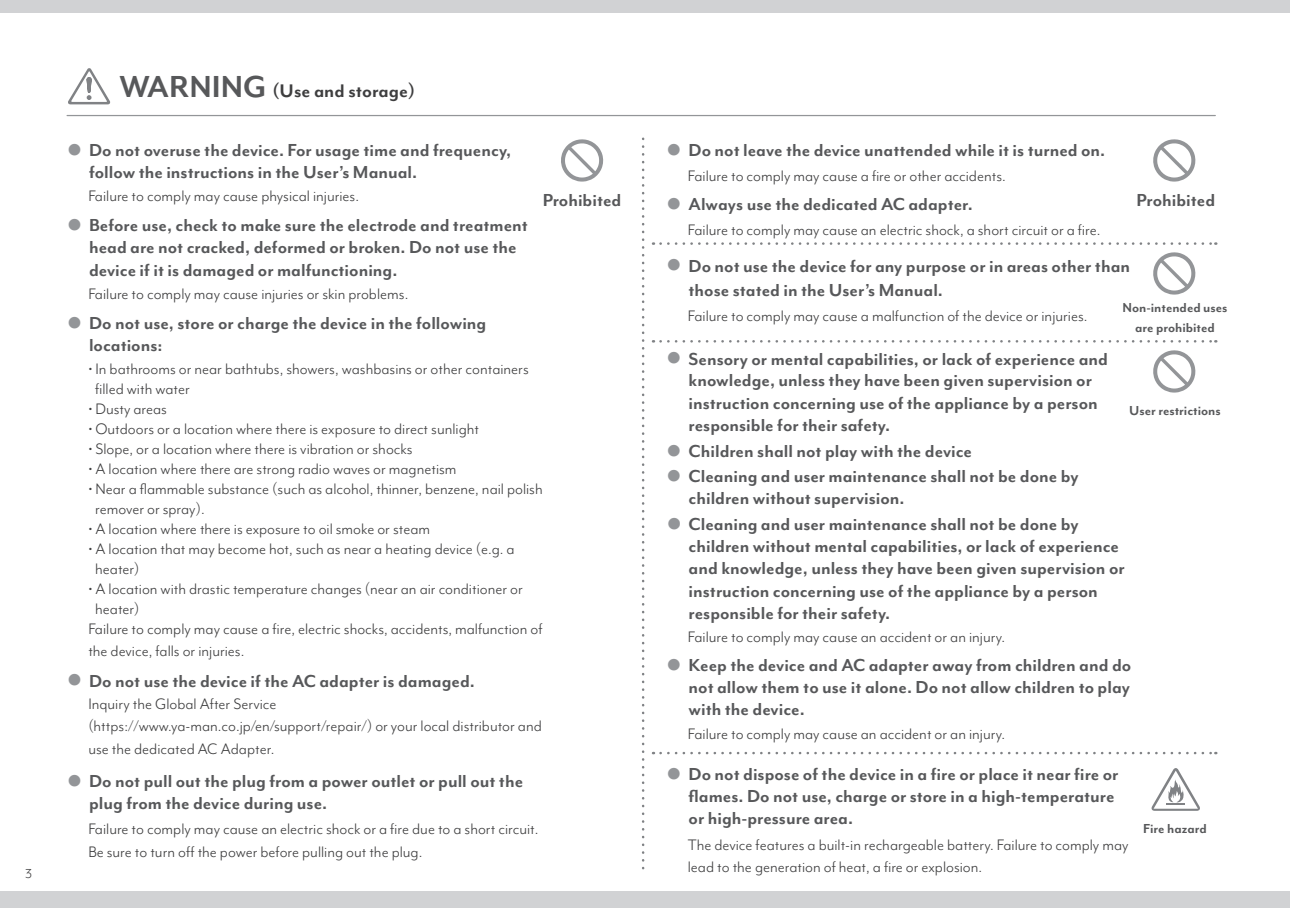
<style>
.page{position:relative;width:1290px;height:908px;background:#fff}
.page>*{position:absolute;margin:0;border:0;box-sizing:border-box;transform-origin:0 0}
.t1{font:700 21px "Mr Eaves Mod OT";color:#3e3e3f}
.t2{font:700 20px/22.2px "Mr Eaves Mod OT";color:#57585a}
.t3{font:17.5px/22.5px "Mr Eaves Mod OT";color:#3e3e3f}
.t4{font:700 15px/20px "Mr Eaves Mod OT";color:#57585a;text-align:center}
.t5{font:15px "Mr Eaves Mod OT";color:#3e3e3f}
.s1{font-size:35px;color:#57585a}
.s2{color:#939598}
</style>
<div class="page">
<div style="left:0;top:0;width:1290px;height:12px;background:#d1d2d4"></div>
<div style="left:0;top:891px;width:1290px;height:16px;background:#d1d2d4"></div>
<hr style="left:67px;top:115px;width:1148px;height:1px;background:#939598">
<svg style="left:68px;top:68px;width:43px;height:36px"></svg>
<svg style="left:642px;top:139px;width:2px;height:731px"></svg>
<svg style="left:561px;top:139px;width:43px;height:42px"></svg>
<svg style="left:1153px;top:139px;width:43px;height:42px"></svg>
<svg style="left:1153px;top:350px;width:43px;height:42px"></svg>
<svg style="left:660px;top:242px;width:556px;height:3px"></svg>
<svg style="left:660px;top:340px;width:556px;height:2px"></svg>
<svg style="left:660px;top:751px;width:556px;height:3px"></svg>
<svg style="left:1153px;top:252px;width:43px;height:42px"></svg>
<svg style="left:1151px;top:768px;width:49px;height:42px"></svg>
<p class="t5" style="left:25px;top:864px;width:8px">3</p>
<p class="t1" style="left:119px;top:80px;width:297px"><span class="s1">WARNING</span> (Use and storage)</p>
<p class="t2" style="left:89px;top:139px;width:424px;text-indent:-22px"><span class="s2">●</span> Do not overuse the device. For usage time and frequency, follow the instructions in the User’s Manual.</p>
<p class="t3" style="left:88px;top:184px;width:272px">Failure to comply may cause physical injuries.</p>
<p class="t2" style="left:89px;top:214px;width:440px;text-indent:-22px"><span class="s2">●</span> Before use, check to make sure the electrode and treatment head are not cracked, deformed or broken. Do not use the device if it is damaged or malfunctioning.</p>
<p class="t3" style="left:88px;top:282px;width:321px">Failure to comply may cause injuries or skin problems.</p>
<p class="t2" style="left:89px;top:312px;width:399px;text-indent:-22px"><span class="s2">●</span> Do not use, store or charge the device in the following locations:</p>
<p class="t3" style="left:95px;top:358px;width:435px;line-height:20px;text-indent:-7px">• In bathrooms or near bathtubs, showers, washbasins or other containers filled with water</p>
<p class="t3" style="left:88px;top:397px;width:80px">• Dusty areas</p>
<p class="t3" style="left:88px;top:417px;width:392px">• Outdoors or a location where there is exposure to direct sunlight</p>
<p class="t3" style="left:88px;top:437px;width:326px">• Slope, or a location where there is vibration or shocks</p>
<p class="t3" style="left:88px;top:457px;width:370px">• A location where there are strong radio waves or magnetism</p>
<p class="t3" style="left:95px;top:478px;width:449px;line-height:20px;text-indent:-7px">• Near a flammable substance (such as alcohol, thinner, benzene, nail polish remover or spray).</p>
<p class="t3" style="left:88px;top:517px;width:343px">• A location where there is exposure to oil smoke or steam</p>
<p class="t3" style="left:95px;top:538px;width:421px;line-height:20px;text-indent:-7px">• A location that may become hot, such as near a heating device (e.g. a heater)</p>
<p class="t3" style="left:88px;top:577px;width:436px">• A location with drastic temperature changes (near an air conditioner or</p>
<p class="t3" style="left:95px;top:597px;width:46px">heater)</p>
<p class="t3" style="left:88px;top:617px;width:456px">Failure to comply may cause a fire, electric shocks, accidents, malfunction of</p>
<p class="t3" style="left:88px;top:640px;width:158px">the device, falls or injuries.</p>
<p class="t2" style="left:67px;top:669px;width:409px"><span class="s2">●</span> Do not use the device if the AC adapter is damaged.</p>
<p class="t3" style="left:88px;top:692px;width:455px">Inquiry the Global After Service (https://www.ya-man.co.jp/en/support/repair/) or your local distributor and use the dedicated AC Adapter.</p>
<p class="t2" style="left:89px;top:769px;width:436px;text-indent:-22px"><span class="s2">●</span> Do not pull out the plug from a power outlet or pull out the plug from the device during use.</p>
<p class="t3" style="left:88px;top:817px;width:452px">Failure to comply may cause an electric shock or a fire due to a short circuit.<br>Be sure to turn off the power before pulling out the plug.</p>
<p class="t2" style="left:666px;top:139px;width:440px"><span class="s2">●</span> Do not leave the device unattended while it is turned on.</p>
<p class="t3" style="left:688px;top:164px;width:319px">Failure to comply may cause a fire or other accidents.</p>
<p class="t2" style="left:666px;top:193px;width:308px"><span class="s2">●</span> Always use the dedicated AC adapter.</p>
<p class="t3" style="left:688px;top:218px;width:414px">Failure to comply may cause an electric shock, a short circuit or a fire.</p>
<p class="t2" style="left:688px;top:254px;width:443px;line-height:24.2px;text-indent:-22px"><span class="s2">●</span> Do not use the device for any purpose or in areas other than those stated in the User’s Manual.</p>
<p class="t3" style="left:688px;top:305px;width:401px">Failure to comply may cause a malfunction of the device or injuries.</p>
<p class="t2" style="left:688px;top:347px;width:421px;text-indent:-22px"><span class="s2">●</span> Sensory or mental capabilities, or lack of experience and knowledge, unless they have been given supervision or instruction concerning use of the appliance by a person responsible for their safety.</p>
<p class="t2" style="left:667px;top:440px;width:307px"><span class="s2">●</span> Children shall not play with the device</p>
<p class="t2" style="left:689px;top:465px;width:392px;text-indent:-22px"><span class="s2">●</span> Cleaning and user maintenance shall not be done by children without supervision.</p>
<p class="t2" style="left:689px;top:512px;width:438px;text-indent:-22px"><span class="s2">●</span> Cleaning and user maintenance shall not be done by children without mental capabilities, or lack of experience and knowledge, unless they have been given supervision or instruction concerning use of the appliance by a person responsible for their safety.</p>
<p class="t3" style="left:688px;top:625px;width:319px">Failure to comply may cause an accident or an injury.</p>
<p class="t2" style="left:688px;top:654px;width:444px;text-align:justify;text-indent:-22px"><span class="s2">●</span> Keep the device and AC adapter away from children and do not allow them to use it alone. Do not allow children to play with the device.</p>
<p class="t3" style="left:688px;top:722px;width:319px">Failure to comply may cause an accident or an injury.</p>
<p class="t2" style="left:688px;top:762px;width:431px;text-indent:-22px"><span class="s2">●</span> Do not dispose of the device in a fire or place it near fire or flames. Do not use, charge or store in a high-temperature or high-pressure area.</p>
<p class="t3" style="left:688px;top:833px;width:442px">The device features a built-in rechargeable battery. Failure to comply may lead to the generation of heat, a fire or explosion.</p>
<p class="t2" style="left:543px;top:189px;width:80px">Prohibited</p>
<p class="t2" style="left:1136px;top:189px;width:80px">Prohibited</p>
<p class="t4" style="left:1122px;top:297px;width:107px">Non-intended uses are prohibited</p>
<p class="t4" style="left:1129px;top:400px;width:93px">User restrictions</p>
<p class="t4" style="left:1143px;top:818px;width:65px">Fire hazard</p>
</div>
